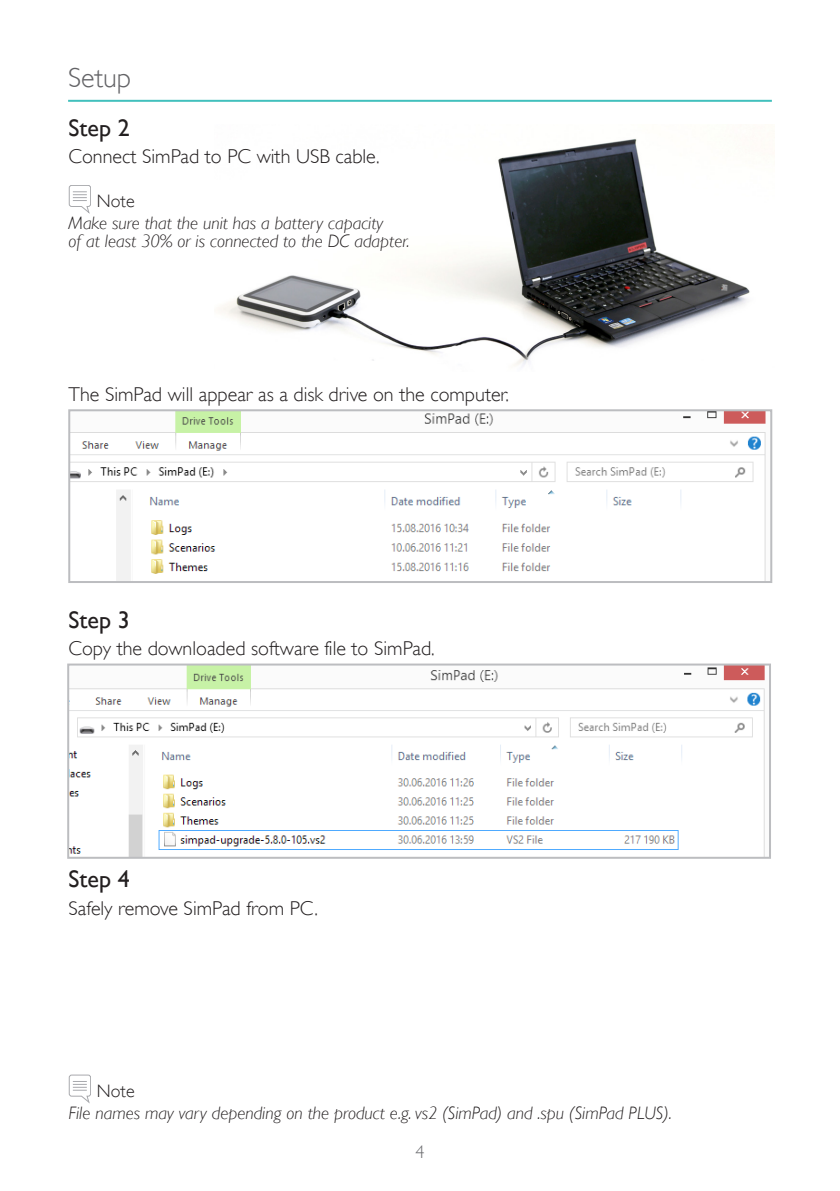
<style>
.page{position:relative;width:840px;height:1191px;background:#fff}
.page>*{position:absolute;margin:0;border:0;box-sizing:border-box;transform-origin:0 0}
.t1{font:300 28px "Gill Alt One";color:#636366}
.SubHeading{font:24px "Gill Alt One";color:#231f20}
.Warnings_Cautions_No{font:300 20px "Gill Alt One";color:#231f20}
.Warnings_Cautions_No-2{font:italic 300 18px "Gill Alt One";color:#231f20}
.Body_Text{font:300 18px "Gill Alt One";color:#231f20}
.Heading{font:300 18px "Gill Alt One";color:#6c6d70}
</style>
<div class="page">
<hr style="left:68px;top:100px;width:703px;height:2px;background:#42c0bd">
<img style="left:71px;top:412px;width:695px;height:168px">
<div style="left:68px;top:409px;width:703px;height:174px;border:2px solid #bcbdc0"></div>
<img style="left:70px;top:666px;width:695px;height:189px">
<div style="left:67px;top:663px;width:703px;height:195px;border:2px solid #bcbdc0"></div>
<img style="left:219px;top:139px;width:531px;height:227px">
<svg style="left:69px;top:185px;width:22px;height:28px"></svg>
<svg style="left:69px;top:1074px;width:22px;height:29px"></svg>
<h1 class="t1" style="left:68px;top:62px;width:64px">Setup</h1>
<p class="SubHeading" style="left:69px;top:114px;width:63px">Step 2</p>
<p class="Warnings_Cautions_No" style="left:69px;top:145px;width:312px">Connect SimPad to PC with USB cable.</p>
<p class="Body_Text" style="left:97px;top:191px;width:39px">Note</p>
<p class="Warnings_Cautions_No-2" style="left:69px;top:213px;width:316px">Make sure that the unit has a battery capacity</p>
<p class="Warnings_Cautions_No-2" style="left:69px;top:231px;width:342px">of at least 30% or is connected to the DC adapter.</p>
<p class="Warnings_Cautions_No" style="left:69px;top:383px;width:441px">The SimPad will appear as a disk drive on the computer.</p>
<p class="SubHeading" style="left:69px;top:605px;width:63px">Step 3</p>
<p class="Warnings_Cautions_No" style="left:69px;top:637px;width:367px">Copy the downloaded software file to SimPad.</p>
<p class="SubHeading" style="left:69px;top:865px;width:63px">Step 4</p>
<p class="Warnings_Cautions_No" style="left:69px;top:896px;width:251px">Safely remove SimPad from PC.</p>
<p class="Body_Text" style="left:97px;top:1080px;width:39px">Note</p>
<p class="Warnings_Cautions_No-2" style="left:69px;top:1102px;width:604px">File names may vary depending on the product e.g. vs2 (SimPad) and .spu (SimPad PLUS).</p>
<p class="Heading" style="left:415px;top:1141px;width:10px">4</p>
</div>
